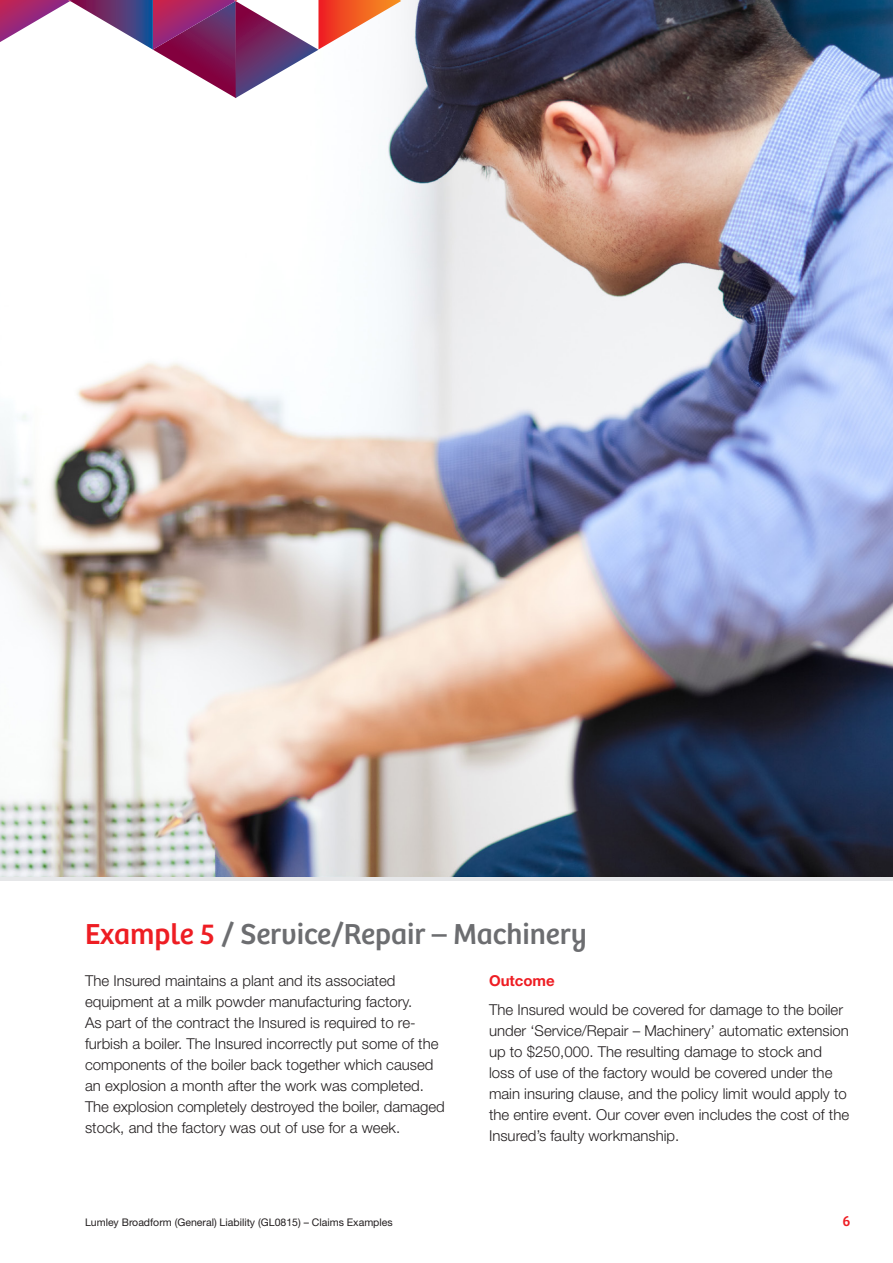
<style>
.page{position:relative;width:893px;height:1263px;background:#fff}
.page>*{position:absolute;margin:0;border:0;box-sizing:border-box;transform-origin:0 0}
.t1{font:30px "Bree";color:#6c6d70}
.Body_Text{font:300 15px/21px "Helvetica Neue";color:#231f20}
.Body_Text-2{font:700 15px "Helvetica Neue";color:#ee1d23}
.t2{font:15px "Bree";color:#ee1d23}
.t3{font:10.5px "Helvetica Neue";color:#231f20}
.s1{color:#ee1d23}
</style>
<div class="page">
<img style="left:0;top:0;width:893px;height:876px">
<svg style="left:0;top:0;width:401px;height:98px"></svg>
<p class="t1" style="left:85px;top:917px;width:503px"><span class="s1">Example 5</span> / Service/Repair – Machinery</p>
<p class="Body_Text" style="left:85px;top:969px;width:361px">The Insured maintains a plant and its associated equipment at a milk powder manufacturing factory.<br>As part of the contract the Insured is required to re&shy;furbish a boiler. The Insured incorrectly put some of the components of the boiler back together which caused an explosion a month after the work was completed.<br>The explosion completely destroyed the boiler, damaged stock, and the factory was out of use for a week.</p>
<p class="Body_Text-2" style="left:489px;top:971px;width:67px">Outcome</p>
<p class="Body_Text" style="left:489px;top:999px;width:362px">The Insured would be covered for damage to the boiler under ‘Service/Repair – Machinery’ automatic extension up to $250,000. The resulting damage to stock and loss of use of the factory would be covered under the main insuring clause, and the policy limit would apply to the entire event. Our cover even includes the cost of the Insured’s faulty workmanship.</p>
<p class="t3" style="left:85px;top:1216px;width:309px">Lumley Broadform (General) Liability (GL0815) – Claims Examples</p>
<p class="t2" style="left:842px;top:1212px;width:10px">6</p>
</div>
